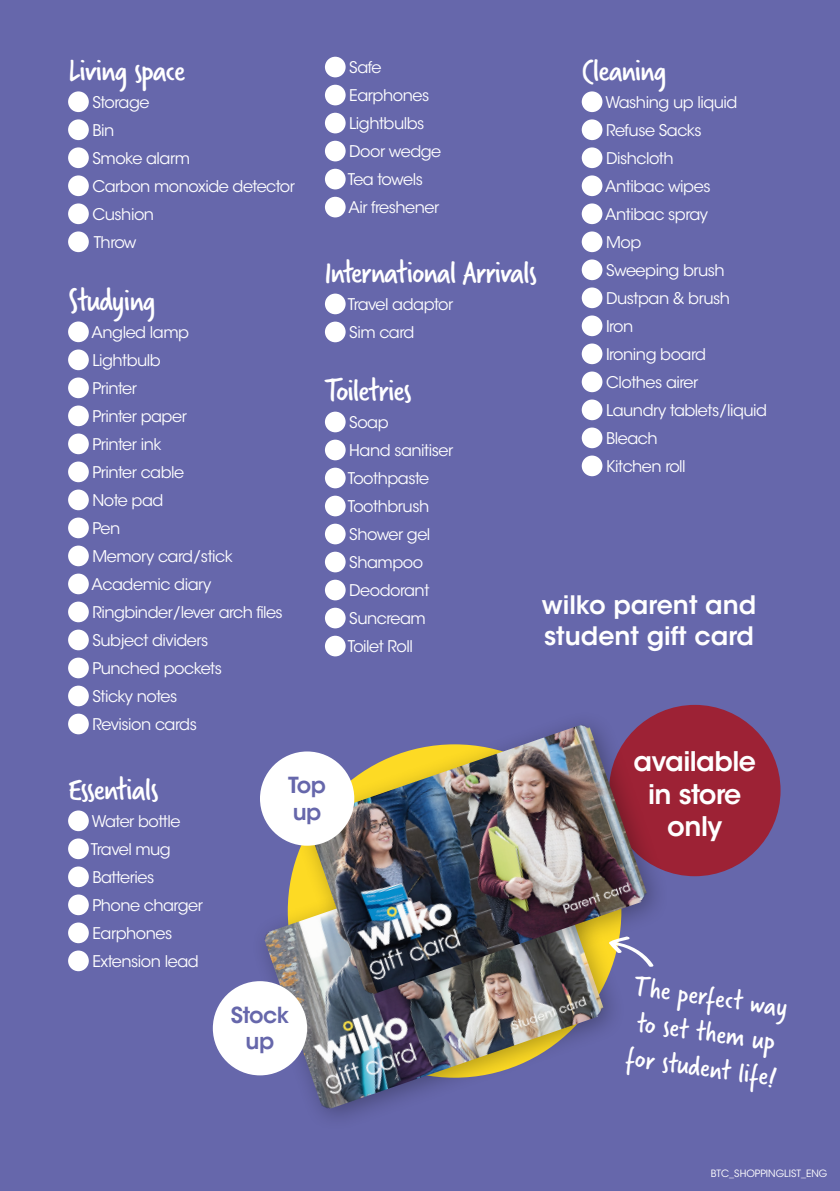
<style>
.page{position:relative;width:840px;height:1191px;background:#fff}
.page>*{position:absolute;margin:0;border:0;box-sizing:border-box;transform-origin:0 0}
.t1{font:34px "Verveine Corp";letter-spacing:-.03em;color:#fff}
.t2{font:29.4px/35.4px "Verveine Corp";color:#fff}
.t3{font:600 26.8px/32.2px "ITC Avant Garde Std";letter-spacing:-.02em;color:#fff;text-align:center}
.t4{font:600 25.2px/30.4px "ITC Avant Garde Std";color:#fff}
.t5{font:600 22px/26.4px "ITC Avant Garde Std";letter-spacing:-.02em;color:#6667ab}
.t6{font:16px/28px "ITC Avant Garde Std";letter-spacing:-.03em;color:#fff}
.t7{font:10px "ITC Avant Garde Std";color:#fff}
</style>
<div class="page">
<div style="left:0;top:0;width:839px;height:1191px;background:#6667ab"></div>
<div style="left:68px;top:91px;width:21px;height:21px;background:#fff;border-radius:50%"></div>
<div style="left:68px;top:119px;width:21px;height:21px;background:#fff;border-radius:50%"></div>
<div style="left:68px;top:147px;width:21px;height:21px;background:#fff;border-radius:50%"></div>
<div style="left:68px;top:175px;width:21px;height:21px;background:#fff;border-radius:50%"></div>
<div style="left:68px;top:203px;width:21px;height:21px;background:#fff;border-radius:50%"></div>
<div style="left:68px;top:231px;width:21px;height:21px;background:#fff;border-radius:50%"></div>
<div style="left:68px;top:321px;width:21px;height:21px;background:#fff;border-radius:50%"></div>
<div style="left:68px;top:349px;width:21px;height:21px;background:#fff;border-radius:50%"></div>
<div style="left:68px;top:377px;width:21px;height:21px;background:#fff;border-radius:50%"></div>
<div style="left:68px;top:405px;width:21px;height:21px;background:#fff;border-radius:50%"></div>
<div style="left:68px;top:433px;width:21px;height:21px;background:#fff;border-radius:50%"></div>
<div style="left:68px;top:461px;width:21px;height:21px;background:#fff;border-radius:50%"></div>
<div style="left:68px;top:489px;width:21px;height:21px;background:#fff;border-radius:50%"></div>
<div style="left:68px;top:517px;width:21px;height:21px;background:#fff;border-radius:50%"></div>
<div style="left:68px;top:545px;width:21px;height:21px;background:#fff;border-radius:50%"></div>
<div style="left:68px;top:573px;width:21px;height:21px;background:#fff;border-radius:50%"></div>
<div style="left:68px;top:601px;width:21px;height:21px;background:#fff;border-radius:50%"></div>
<div style="left:68px;top:629px;width:21px;height:21px;background:#fff;border-radius:50%"></div>
<div style="left:68px;top:657px;width:21px;height:21px;background:#fff;border-radius:50%"></div>
<div style="left:68px;top:685px;width:21px;height:21px;background:#fff;border-radius:50%"></div>
<div style="left:68px;top:713px;width:21px;height:21px;background:#fff;border-radius:50%"></div>
<div style="left:68px;top:810px;width:21px;height:21px;background:#fff;border-radius:50%"></div>
<div style="left:68px;top:838px;width:21px;height:21px;background:#fff;border-radius:50%"></div>
<div style="left:68px;top:866px;width:21px;height:21px;background:#fff;border-radius:50%"></div>
<div style="left:68px;top:894px;width:21px;height:21px;background:#fff;border-radius:50%"></div>
<div style="left:68px;top:922px;width:21px;height:21px;background:#fff;border-radius:50%"></div>
<div style="left:68px;top:950px;width:21px;height:21px;background:#fff;border-radius:50%"></div>
<div style="left:325px;top:57px;width:20px;height:20px;background:#fff;border-radius:50%"></div>
<div style="left:325px;top:85px;width:20px;height:20px;background:#fff;border-radius:50%"></div>
<div style="left:325px;top:113px;width:20px;height:20px;background:#fff;border-radius:50%"></div>
<div style="left:325px;top:141px;width:20px;height:20px;background:#fff;border-radius:50%"></div>
<div style="left:325px;top:169px;width:20px;height:20px;background:#fff;border-radius:50%"></div>
<div style="left:325px;top:197px;width:20px;height:20px;background:#fff;border-radius:50%"></div>
<div style="left:325px;top:293px;width:20px;height:21px;background:#fff;border-radius:50%"></div>
<div style="left:325px;top:321px;width:20px;height:21px;background:#fff;border-radius:50%"></div>
<div style="left:325px;top:411px;width:20px;height:21px;background:#fff;border-radius:50%"></div>
<div style="left:325px;top:439px;width:20px;height:21px;background:#fff;border-radius:50%"></div>
<div style="left:325px;top:467px;width:20px;height:21px;background:#fff;border-radius:50%"></div>
<div style="left:325px;top:495px;width:20px;height:21px;background:#fff;border-radius:50%"></div>
<div style="left:325px;top:523px;width:20px;height:21px;background:#fff;border-radius:50%"></div>
<div style="left:325px;top:551px;width:20px;height:21px;background:#fff;border-radius:50%"></div>
<div style="left:325px;top:579px;width:20px;height:21px;background:#fff;border-radius:50%"></div>
<div style="left:325px;top:607px;width:20px;height:21px;background:#fff;border-radius:50%"></div>
<div style="left:325px;top:635px;width:20px;height:21px;background:#fff;border-radius:50%"></div>
<div style="left:581px;top:91px;width:21px;height:21px;background:#fff;border-radius:50%"></div>
<div style="left:581px;top:119px;width:21px;height:21px;background:#fff;border-radius:50%"></div>
<div style="left:581px;top:147px;width:21px;height:21px;background:#fff;border-radius:50%"></div>
<div style="left:581px;top:175px;width:21px;height:21px;background:#fff;border-radius:50%"></div>
<div style="left:581px;top:203px;width:21px;height:21px;background:#fff;border-radius:50%"></div>
<div style="left:581px;top:231px;width:21px;height:21px;background:#fff;border-radius:50%"></div>
<div style="left:581px;top:259px;width:21px;height:21px;background:#fff;border-radius:50%"></div>
<div style="left:581px;top:287px;width:21px;height:21px;background:#fff;border-radius:50%"></div>
<div style="left:581px;top:315px;width:21px;height:21px;background:#fff;border-radius:50%"></div>
<div style="left:581px;top:343px;width:21px;height:21px;background:#fff;border-radius:50%"></div>
<div style="left:581px;top:371px;width:21px;height:21px;background:#fff;border-radius:50%"></div>
<div style="left:581px;top:399px;width:21px;height:21px;background:#fff;border-radius:50%"></div>
<div style="left:581px;top:427px;width:21px;height:21px;background:#fff;border-radius:50%"></div>
<div style="left:581px;top:455px;width:21px;height:21px;background:#fff;border-radius:50%"></div>
<div style="left:608px;top:705px;width:172px;height:171px;background:#9d2235;border-radius:50%"></div>
<img style="left:262px;top:837px;width:343px;height:274px">
<div style="left:293px;top:710px;width:376px;height:307px;background:#000;opacity:.3"></div>
<img style="left:306px;top:722px;width:342px;height:274px">
<div style="left:260px;top:751px;width:94px;height:94px;background:#fff;border-radius:50%"></div>
<div style="left:213px;top:981px;width:94px;height:94px;background:#fff;border-radius:50%"></div>
<h1 class="t1" style="left:68px;top:47px;width:118px">Living space</h1>
<p class="t6" style="left:92px;top:88px;width:204px">Storage<br>Bin<br>Smoke alarm<br>Carbon monoxide detector<br>Cushion<br>Throw</p>
<h1 class="t1" style="left:68px;top:277px;width:89px">Studying</h1>
<p class="t6" style="left:92px;top:318px;width:192px">Angled lamp<br>Lightbulb<br>Printer<br>Printer paper<br>Printer ink<br>Printer cable<br>Note pad<br>Pen<br>Memory card/stick<br>Academic diary<br>Ringbinder/lever arch files<br>Subject dividers<br>Punched pockets<br>Sticky notes<br>Revision cards</p>
<h1 class="t1" style="left:581px;top:47px;width:86px">Cleaning</h1>
<p class="t6" style="left:605px;top:88px;width:163px">Washing up liquid<br>Refuse Sacks<br>Dishcloth<br>Antibac wipes<br>Antibac spray<br>Mop<br>Sweeping brush<br>Dustpan &amp; brush<br>Iron<br>Ironing board<br>Clothes airer<br>Laundry tablets/liquid<br>Bleach<br>Kitchen roll</p>
<p class="t6" style="left:347px;top:54px;width:95px">Safe<br>Earphones<br>Lightbulbs<br>Door wedge<br>Tea towels<br>Air freshener</p>
<h1 class="t1" style="left:325px;top:249px;width:214px">International Arrivals</h1>
<p class="t6" style="left:347px;top:290px;width:107px">Travel adaptor<br>Sim card</p>
<h1 class="t1" style="left:325px;top:367px;width:88px">Toiletries</h1>
<p class="t6" style="left:347px;top:408px;width:107px">Soap<br>Hand sanitiser<br>Toothpaste<br>Toothbrush<br>Shower gel<br>Shampoo<br>Deodorant<br>Suncream<br>Toilet Roll</p>
<h3 class="t4" style="left:541px;top:590px;width:216px">wilko parent and student gift card</h3>
<h1 class="t1" style="left:68px;top:766px;width:92px">Essentials</h1>
<p class="t6" style="left:91px;top:807px;width:113px">Water bottle<br>Travel mug<br>Batteries<br>Phone charger<br>Earphones<br>Extension lead</p>
<h3 class="t5" style="left:288px;top:772px;width:39px">Top up</h3>
<h3 class="t5" style="left:231px;top:1001px;width:60px;text-align:center">Stock up</h3>
<h3 class="t3" style="left:633px;top:745px;width:124px">available in store only</h3>
<h2 class="t2" style="left:636px;top:969px;width:156px;rotate:8deg">The perfect way to set them up for student life!</h2>
<p class="t7" style="left:710px;top:1167px;width:118px">BTC_SHOPPINGLIST_ENG</p>
</div>
